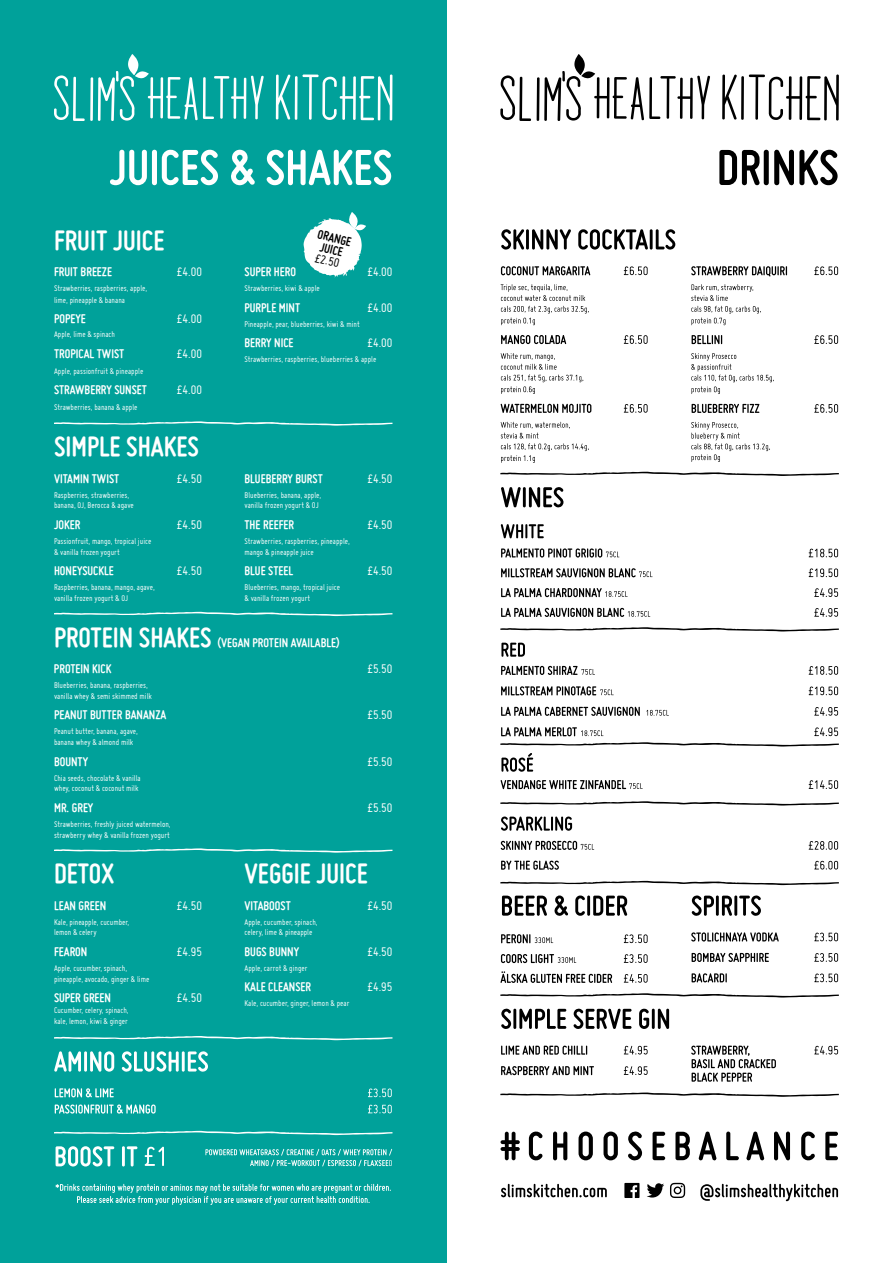
<style>
.page{position:relative;width:893px;height:1263px;background:#fff}
.page>*{position:absolute;margin:0;border:0;box-sizing:border-box;transform-origin:0 0}
.t1{font:700 30px "Miso";color:#fff}
.t2{font:700 13.5px "Miso";color:#fff}
.t3{font:13.5px "Miso";color:#fff}
.t4{font:700 13.5px/12px "Miso";color:#000;text-align:center}
.t5{font:13.5px "Miso";color:#000}
.t6{font:9px/10.8px "Miso";color:#fff}
</style>
<div class="page">
<svg style="left:722px;top:74px;width:117px;height:47px"></svg>
<svg style="left:500px;top:75px;width:31px;height:46px"></svg>
<svg style="left:537px;top:54px;width:173px;height:67px"></svg>
<svg style="left:719px;top:149px;width:119px;height:37px"></svg>
<svg style="left:691px;top:422px;width:79px;height:40px"></svg>
<svg style="left:692px;top:404px;width:146px;height:9px"></svg>
<svg style="left:691px;top:353px;width:83px;height:41px"></svg>
<svg style="left:692px;top:335px;width:146px;height:9px"></svg>
<svg style="left:691px;top:284px;width:70px;height:41px"></svg>
<svg style="left:691px;top:266px;width:147px;height:11px"></svg>
<svg style="left:501px;top:422px;width:88px;height:41px"></svg>
<svg style="left:501px;top:404px;width:147px;height:9px"></svg>
<svg style="left:501px;top:353px;width:82px;height:41px"></svg>
<svg style="left:501px;top:335px;width:147px;height:9px"></svg>
<svg style="left:501px;top:284px;width:88px;height:41px"></svg>
<svg style="left:501px;top:266px;width:147px;height:9px"></svg>
<svg style="left:501px;top:229px;width:174px;height:21px"></svg>
<svg style="left:691px;top:1045px;width:147px;height:37px"></svg>
<svg style="left:501px;top:1066px;width:147px;height:9px"></svg>
<svg style="left:501px;top:1045px;width:147px;height:10px"></svg>
<svg style="left:501px;top:1008px;width:168px;height:21px"></svg>
<svg style="left:692px;top:973px;width:146px;height:10px"></svg>
<svg style="left:692px;top:953px;width:146px;height:9px"></svg>
<svg style="left:691px;top:932px;width:147px;height:10px"></svg>
<svg style="left:500px;top:971px;width:148px;height:12px"></svg>
<svg style="left:501px;top:954px;width:147px;height:9px"></svg>
<svg style="left:501px;top:934px;width:147px;height:9px"></svg>
<svg style="left:502px;top:895px;width:125px;height:21px"></svg>
<svg style="left:691px;top:895px;width:70px;height:21px"></svg>
<svg style="left:501px;top:487px;width:63px;height:21px"></svg>
<svg style="left:501px;top:727px;width:337px;height:9px"></svg>
<svg style="left:501px;top:706px;width:337px;height:10px"></svg>
<svg style="left:501px;top:686px;width:337px;height:9px"></svg>
<svg style="left:501px;top:666px;width:337px;height:9px"></svg>
<svg style="left:501px;top:643px;width:24px;height:14px"></svg>
<svg style="left:501px;top:608px;width:337px;height:9px"></svg>
<svg style="left:501px;top:588px;width:337px;height:9px"></svg>
<svg style="left:501px;top:568px;width:337px;height:9px"></svg>
<svg style="left:501px;top:548px;width:337px;height:10px"></svg>
<svg style="left:501px;top:524px;width:43px;height:14px"></svg>
<svg style="left:501px;top:860px;width:337px;height:10px"></svg>
<svg style="left:501px;top:841px;width:337px;height:9px"></svg>
<svg style="left:501px;top:816px;width:71px;height:15px"></svg>
<svg style="left:500px;top:780px;width:338px;height:9px"></svg>
<svg style="left:501px;top:753px;width:32px;height:19px"></svg>
<svg style="left:670px;top:1183px;width:15px;height:15px"></svg>
<svg style="left:624px;top:1183px;width:15px;height:15px"></svg>
<svg style="left:647px;top:1183px;width:17px;height:14px"></svg>
<svg style="left:501px;top:1184px;width:106px;height:13px"></svg>
<svg style="left:700px;top:1184px;width:138px;height:17px"></svg>
<svg style="left:501px;top:1131px;width:337px;height:30px"></svg>
<svg style="left:500px;top:993px;width:339px;height:4px"></svg>
<svg style="left:500px;top:881px;width:339px;height:4px"></svg>
<svg style="left:500px;top:801px;width:339px;height:4px"></svg>
<svg style="left:500px;top:742px;width:339px;height:4px"></svg>
<svg style="left:500px;top:627px;width:339px;height:4px"></svg>
<svg style="left:500px;top:471px;width:339px;height:5px"></svg>
<svg style="left:500px;top:1092px;width:339px;height:5px"></svg>
<div style="left:0;top:0;width:446px;height:1263px;background:#00a19a"></div>
<svg style="left:276px;top:74px;width:116px;height:47px"></svg>
<svg style="left:54px;top:54px;width:210px;height:67px"></svg>
<svg style="left:110px;top:149px;width:281px;height:37px"></svg>
<svg style="left:54px;top:1051px;width:154px;height:21px"></svg>
<svg style="left:55px;top:1104px;width:337px;height:10px"></svg>
<svg style="left:55px;top:1088px;width:337px;height:9px"></svg>
<svg style="left:54px;top:421px;width:338px;height:5px"></svg>
<svg style="left:54px;top:612px;width:338px;height:4px"></svg>
<svg style="left:54px;top:848px;width:338px;height:5px"></svg>
<svg style="left:54px;top:1036px;width:338px;height:4px"></svg>
<svg style="left:304px;top:212px;width:62px;height:65px"></svg>
<svg style="left:205px;top:1149px;width:187px;height:17px"></svg>
<svg style="left:56px;top:1146px;width:108px;height:21px"></svg>
<svg style="left:55px;top:1184px;width:336px;height:21px"></svg>
<svg style="left:54px;top:1131px;width:338px;height:4px"></svg>
<h1 class="t1" style="left:54px;top:223px;width:112px">FRUIT JUICE</h1>
<h2 class="t2" style="left:54px;top:264px;width:60px">FRUIT BREEZE</h2>
<h2 class="t3" style="left:177px;top:264px;width:27px">£4.00</h2>
<p class="t6" style="left:54px;top:282px;width:95px;line-height:11.7px">Strawberries, raspberries, apple, lime, pineapple &amp; banana</p>
<h2 class="t2" style="left:54px;top:311px;width:33px">POPEYE</h2>
<h2 class="t3" style="left:177px;top:311px;width:27px">£4.00</h2>
<p class="t6" style="left:54px;top:329px;width:63px">Apple, lime &amp; spinach</p>
<h2 class="t2" style="left:54px;top:346px;width:72px">TROPICAL TWIST</h2>
<h2 class="t3" style="left:177px;top:346px;width:27px">£4.00</h2>
<p class="t6" style="left:54px;top:365px;width:91px">Apple, passionfruit &amp; pineapple</p>
<h2 class="t2" style="left:54px;top:382px;width:94px">STRAWBERRY SUNSET</h2>
<h2 class="t3" style="left:177px;top:382px;width:27px">£4.00</h2>
<p class="t6" style="left:54px;top:401px;width:85px">Strawberries, banana &amp; apple</p>
<h1 class="t1" style="left:54px;top:430px;width:147px">SIMPLE SHAKES</h1>
<h2 class="t2" style="left:54px;top:471px;width:67px">VITAMIN TWIST</h2>
<h2 class="t3" style="left:177px;top:471px;width:27px">£4.50</h2>
<p class="t6" style="left:54px;top:489px;width:81px">Raspberries, strawberries, banana, OJ, Berocca &amp; agave</p>
<h2 class="t2" style="left:54px;top:517px;width:28px">JOKER</h2>
<h2 class="t3" style="left:177px;top:517px;width:27px">£4.50</h2>
<p class="t6" style="left:54px;top:535px;width:99px">Passionfruit, mango, tropical juice &amp; vanilla frozen yogurt</p>
<h2 class="t2" style="left:54px;top:563px;width:61px">HONEYSUCKLE</h2>
<h2 class="t3" style="left:177px;top:563px;width:27px">£4.50</h2>
<p class="t6" style="left:54px;top:582px;width:102px">Raspberries, banana, mango, agave, vanilla frozen yogurt &amp; OJ</p>
<h2 class="t4" style="left:319px;top:228px;width:36px;rotate:14deg">ORANGE<br>JUICE</h2>
<h2 class="t5" style="left:317px;top:250px;width:27px;rotate:14deg">£2.50</h2>
<h2 class="t2" style="left:244px;top:264px;width:53px">SUPER HERO</h2>
<h2 class="t3" style="left:367px;top:264px;width:27px">£4.00</h2>
<p class="t6" style="left:244px;top:283px;width:77px">Strawberries, kiwi &amp; apple</p>
<h2 class="t2" style="left:244px;top:300px;width:57px">PURPLE MINT</h2>
<h2 class="t3" style="left:367px;top:300px;width:27px">£4.00</h2>
<p class="t6" style="left:244px;top:318px;width:117px">Pineapple, pear, blueberries, kiwi &amp; mint</p>
<h2 class="t2" style="left:244px;top:335px;width:51px">BERRY NICE</h2>
<h2 class="t3" style="left:367px;top:335px;width:27px">£4.00</h2>
<p class="t6" style="left:244px;top:354px;width:133px">Strawberries, raspberries, blueberries &amp; apple</p>
<h2 class="t2" style="left:244px;top:471px;width:80px">BLUEBERRY BURST</h2>
<h2 class="t3" style="left:367px;top:471px;width:27px">£4.50</h2>
<p class="t6" style="left:244px;top:489px;width:78px">Blueberries, banana, apple, vanilla frozen yogurt &amp; OJ</p>
<h2 class="t2" style="left:244px;top:517px;width:51px">THE REEFER</h2>
<h2 class="t3" style="left:367px;top:517px;width:27px">£4.50</h2>
<p class="t6" style="left:244px;top:535px;width:107px">Strawberries, raspberries, pineapple, mango &amp; pineapple juice</p>
<h2 class="t2" style="left:244px;top:563px;width:50px">BLUE STEEL</h2>
<h2 class="t3" style="left:367px;top:563px;width:27px">£4.50</h2>
<p class="t6" style="left:244px;top:582px;width:97px">Blueberries, mango, tropical juice &amp; vanilla frozen yogurt</p>
<h1 class="t1" style="left:54px;top:620px;width:159px">PROTEIN SHAKES</h1>
<h2 class="t2" style="left:217px;top:635px;width:124px">(VEGAN PROTEIN AVAILABLE)</h2>
<h2 class="t2" style="left:54px;top:661px;width:59px">PROTEIN KICK</h2>
<h2 class="t3" style="left:367px;top:661px;width:27px">£5.50</h2>
<p class="t6" style="left:54px;top:680px;width:99px">Blueberries, banana, raspberries, vanilla whey &amp; semi skimmed milk</p>
<h2 class="t2" style="left:54px;top:707px;width:114px">PEANUT BUTTER BANANZA</h2>
<h2 class="t3" style="left:367px;top:707px;width:27px">£5.50</h2>
<p class="t6" style="left:54px;top:726px;width:86px">Peanut butter, banana, agave, banana whey &amp; almond milk</p>
<h2 class="t2" style="left:54px;top:754px;width:36px">BOUNTY</h2>
<h2 class="t3" style="left:367px;top:754px;width:27px">£5.50</h2>
<p class="t6" style="left:54px;top:772px;width:88px">Chia seeds, chocolate &amp; vanilla whey, coconut &amp; coconut milk</p>
<h2 class="t2" style="left:54px;top:800px;width:41px">MR. GREY</h2>
<h2 class="t3" style="left:367px;top:800px;width:27px">£5.50</h2>
<p class="t6" style="left:54px;top:818px;width:118px">Strawberries, freshly juiced watermelon, strawberry whey &amp; vanilla frozen yogurt</p>
<h1 class="t1" style="left:54px;top:857px;width:62px">DETOX</h1>
<h1 class="t1" style="left:244px;top:857px;width:125px">VEGGIE JUICE</h1>
<h2 class="t2" style="left:54px;top:898px;width:54px">LEAN GREEN</h2>
<h2 class="t3" style="left:177px;top:898px;width:27px">£4.50</h2>
<p class="t6" style="left:54px;top:916px;width:77px">Kale, pineapple, cucumber, lemon &amp; celery</p>
<h2 class="t2" style="left:54px;top:944px;width:35px">FEARON</h2>
<h2 class="t3" style="left:177px;top:944px;width:27px">£4.95</h2>
<p class="t6" style="left:54px;top:962px;width:97px">Apple, cucumber, spinach, pineapple, avocado, ginger &amp; lime</p>
<h2 class="t2" style="left:54px;top:990px;width:59px">SUPER GREEN</h2>
<h2 class="t3" style="left:177px;top:990px;width:27px">£4.50</h2>
<p class="t6" style="left:54px;top:1004px;width:76px">Cucumber, celery, spinach, kale, lemon, kiwi &amp; ginger</p>
<h2 class="t2" style="left:244px;top:898px;width:48px">VITABOOST</h2>
<h2 class="t3" style="left:367px;top:898px;width:27px">£4.50</h2>
<p class="t6" style="left:244px;top:916px;width:75px">Apple, cucumber, spinach, celery, lime &amp; pineapple</p>
<h2 class="t2" style="left:244px;top:944px;width:56px">BUGS BUNNY</h2>
<h2 class="t3" style="left:367px;top:944px;width:27px">£4.50</h2>
<p class="t6" style="left:244px;top:962px;width:65px">Apple, carrot &amp; ginger</p>
<h2 class="t2" style="left:244px;top:979px;width:68px">KALE CLEANSER</h2>
<h2 class="t3" style="left:367px;top:979px;width:27px">£4.95</h2>
<p class="t6" style="left:244px;top:998px;width:106px">Kale, cucumber, ginger, lemon &amp; pear</p>
</div>
